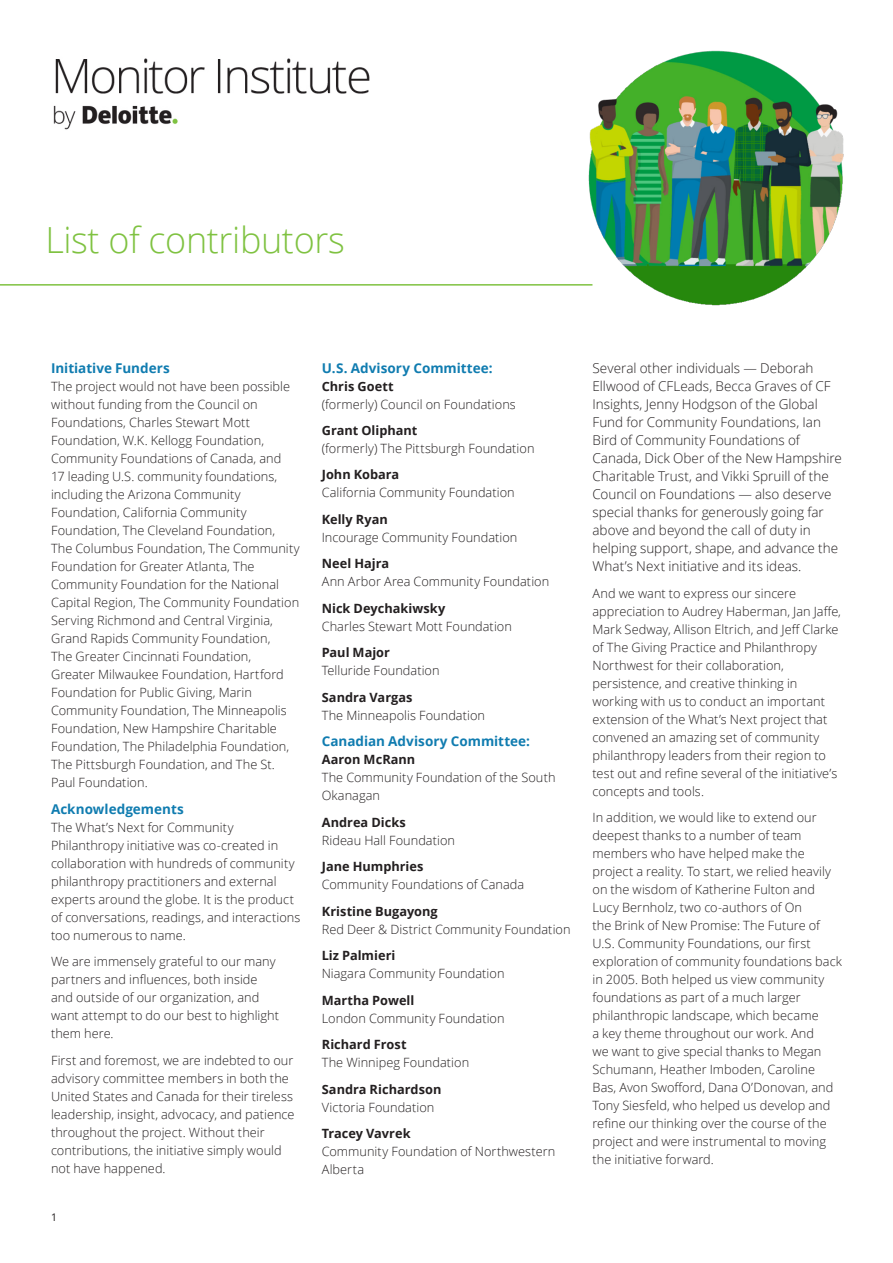
<style>
.page{position:relative;width:893px;height:1263px;background:#fff}
.page>*{position:absolute;margin:0;border:0;box-sizing:border-box;transform-origin:0 0}
.Story_heading_light{font:300 36px "Open Sans";letter-spacing:-.01em;color:#7fc241}
.Body_copy__8_5_12pt{font:300 13.5px/18px "Open Sans";color:#231f20}
.Body_copy__8_5_12pt-2{font:700 13.5px "Open Sans";color:#107cb0}
.Body_copy__8_5_12pt-3{font:300 12.75px/18px "Open Sans";letter-spacing:.005em;color:#231f20}
.t1{font:10.5px "Open Sans";color:#231f20}
.s1{font-weight:700}
</style>
<div class="page">
<img style="left:566px;top:29px;width:297px;height:298px;border-radius:149px">
<hr style="left:0;top:284px;width:592px;height:2px;background:#7fc241">
<img style="left:53px;top:58px;width:317px;height:72px">
<p class="Story_heading_light" style="left:45px;top:215px;width:301px">List of contributors</p>
<p class="Body_copy__8_5_12pt-2" style="left:51px;top:359px;width:120px">Initiative Funders</p>
<p class="Body_copy__8_5_12pt-3" style="left:51px;top:377px;width:250px">The project would not have been possible without funding from the Council on Foundations, Charles Stewart Mott Foundation, W.K. Kellogg Foundation, Community Foundations of Canada, and<br>17 leading U.S. community foundations, including the Arizona Community Foundation, California Community Foundation, The Cleveland Foundation, The Columbus Foundation, The Community Foundation for Greater Atlanta, The Community Foundation for the National Capital Region, The Community Foundation Serving Richmond and Central Virginia, Grand Rapids Community Foundation,<br>The Greater Cincinnati Foundation,<br>Greater Milwaukee Foundation, Hartford Foundation for Public Giving, Marin Community Foundation, The Minneapolis Foundation, New Hampshire Charitable Foundation, The Philadelphia Foundation, The Pittsburgh Foundation, and The St.<br>Paul Foundation.</p>
<p class="Body_copy__8_5_12pt-2" style="left:51px;top:799px;width:134px">Acknowledgements</p>
<p class="Body_copy__8_5_12pt-3" style="left:51px;top:818px;width:251px">The What’s Next for Community Philanthropy initiative was co-created in collaboration with hundreds of community philanthropy practitioners and external experts around the globe. It is the product of conversations, readings, and interactions too numerous to name.</p>
<p class="Body_copy__8_5_12pt-3" style="left:51px;top:952px;width:230px">We are immensely grateful to our many partners and influences, both inside and outside of our organization, and want attempt to do our best to highlight them here.</p>
<p class="Body_copy__8_5_12pt-3" style="left:51px;top:1051px;width:245px">First and foremost, we are indebted to our advisory committee members in both the United States and Canada for their tireless leadership, insight, advocacy, and patience throughout the project. Without their contributions, the initiative simply would not have happened.</p>
<p class="t1" style="left:51px;top:1210px;width:8px">1</p>
<p class="Body_copy__8_5_12pt-2" style="left:322px;top:359px;width:172px">U.S. Advisory Committee:</p>
<p class="Body_copy__8_5_12pt-3" style="left:322px;top:377px;width:196px"><span class="s1">Chris Goett<br></span>(formerly) Council on Foundations</p>
<p class="Body_copy__8_5_12pt-3" style="left:322px;top:421px;width:214px"><span class="s1">Grant Oliphant<br></span>(formerly) The Pittsburgh Foundation</p>
<p class="Body_copy__8_5_12pt-3" style="left:322px;top:465px;width:194px"><span class="s1">John Kobara<br></span>California Community Foundation</p>
<p class="Body_copy__8_5_12pt-3" style="left:322px;top:510px;width:197px"><span class="s1">Kelly Ryan<br></span>Incourage Community Foundation</p>
<p class="Body_copy__8_5_12pt-3" style="left:322px;top:554px;width:229px"><span class="s1">Neel Hajra<br></span>Ann Arbor Area Community Foundation</p>
<p class="Body_copy__8_5_12pt-3" style="left:322px;top:599px;width:192px"><span class="s1">Nick Deychakiwsky<br></span>Charles Stewart Mott Foundation</p>
<p class="Body_copy__8_5_12pt-3" style="left:322px;top:643px;width:119px"><span class="s1">Paul Major<br></span>Telluride Foundation</p>
<p class="Body_copy__8_5_12pt-3" style="left:322px;top:688px;width:165px"><span class="s1">Sandra Vargas<br></span>The Minneapolis Foundation</p>
<p class="Body_copy__8_5_12pt-2" style="left:322px;top:732px;width:210px">Canadian Advisory Committee:</p>
<p class="Body_copy__8_5_12pt-3" style="left:322px;top:750px;width:235px"><span class="s1">Aaron McRann<br></span>The Community Foundation of the South<br>Okanagan</p>
<p class="Body_copy__8_5_12pt-3" style="left:322px;top:813px;width:135px"><span class="s1">Andrea Dicks<br></span>Rideau Hall Foundation</p>
<p class="Body_copy__8_5_12pt-3" style="left:322px;top:857px;width:204px"><span class="s1">Jane Humphries<br></span>Community Foundations of Canada</p>
<p class="Body_copy__8_5_12pt-3" style="left:322px;top:902px;width:250px"><span class="s1">Kristine Bugayong<br></span>Red Deer &amp; District Community Foundation</p>
<p class="Body_copy__8_5_12pt-3" style="left:322px;top:946px;width:184px"><span class="s1">Liz Palmieri<br></span>Niagara Community Foundation</p>
<p class="Body_copy__8_5_12pt-3" style="left:322px;top:991px;width:184px"><span class="s1">Martha Powell<br></span>London Community Foundation</p>
<p class="Body_copy__8_5_12pt-3" style="left:322px;top:1035px;width:149px"><span class="s1">Richard Frost<br></span>The Winnipeg Foundation</p>
<p class="Body_copy__8_5_12pt-3" style="left:322px;top:1080px;width:121px"><span class="s1">Sandra Richardson<br></span>Victoria Foundation</p>
<p class="Body_copy__8_5_12pt-3" style="left:322px;top:1124px;width:235px"><span class="s1">Tracey Vavrek<br></span>Community Foundation of Northwestern<br>Alberta</p>
<p class="Body_copy__8_5_12pt" style="left:592px;top:359px;width:251px">Several other individuals — Deborah Ellwood of CFLeads, Becca Graves of CF Insights, Jenny Hodgson of the Global Fund for Community Foundations, Ian Bird of Community Foundations of Canada, Dick Ober of the New Hampshire Charitable Trust, and Vikki Spruill of the Council on Foundations — also deserve special thanks for generously going far above and beyond the call of duty in helping support, shape, and advance the What’s Next initiative and its ideas.</p>
<p class="Body_copy__8_5_12pt-3" style="left:592px;top:584px;width:250px">And we want to express our sincere appreciation to Audrey Haberman, Jan Jaffe, Mark Sedway, Allison Eltrich, and Jeff Clarke of The Giving Practice and Philanthropy Northwest for their collaboration, persistence, and creative thinking in working with us to conduct an important extension of the What’s Next project that convened an amazing set of community philanthropy leaders from their region to test out and refine several of the initiative’s concepts and tools.</p>
<p class="Body_copy__8_5_12pt-3" style="left:592px;top:808px;width:251px">In addition, we would like to extend our deepest thanks to a number of team members who have helped make the project a reality. To start, we relied heavily on the wisdom of Katherine Fulton and Lucy Bernholz, two co-authors of On<br>the Brink of New Promise: The Future of U.S. Community Foundations, our first exploration of community foundations back in 2005. Both helped us view community foundations as part of a much larger philanthropic landscape, which became<br>a key theme throughout our work. And<br>we want to give special thanks to Megan Schumann, Heather Imboden, Caroline Bas, Avon Swofford, Dana O’Donovan, and Tony Siesfeld, who helped us develop and refine our thinking over the course of the project and were instrumental to moving the initiative forward.</p>
</div>
